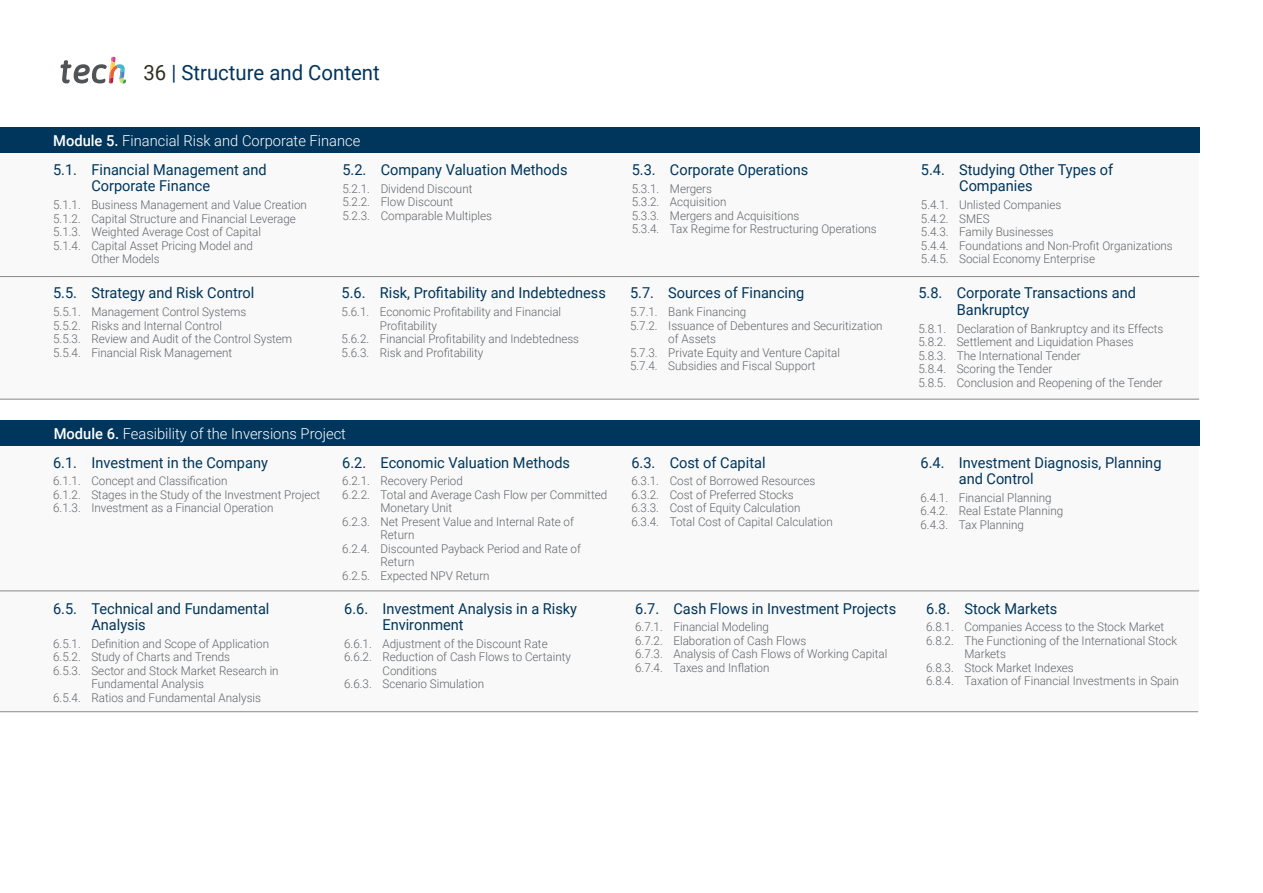
<style>
.page{position:relative;width:1263px;height:893px;background:#fff}
.page>*{position:absolute;margin:0;border:0;box-sizing:border-box;transform-origin:0 0}
.t1{font:21px "Roboto";color:#00355e}
.t2{font:15px/16.5px "Roboto";color:#00355c}
.t3{font:300 15px "Roboto";color:#fff}
.t4{font:300 12px/13.5px "Roboto";color:#61646a}
.s1{color:#312e20}
.s2{font-weight:500}
</style>
<div class="page">
<div style="left:0;top:153px;width:1199px;height:246px;background:#f8f9f8"></div>
<div style="left:0;top:446px;width:1199px;height:265px;background:#f8f9f8"></div>
<hr style="left:0;top:399px;width:1199px;height:1px;background:#878a8e">
<div style="left:0;top:128px;width:1199px;height:25px;background:#00355c"></div>
<div style="left:0;top:420px;width:1199px;height:26px;background:#00355c"></div>
<hr style="left:0;top:276px;width:1199px;height:1px;background:#878a8e">
<hr style="left:0;top:591px;width:1199px;height:1px;background:#878a8e">
<hr style="left:0;top:711px;width:1198px;height:1px;background:#878a8e">
<svg style="left:61px;top:57px;width:65px;height:27px"></svg>
<h1 class="t1" style="left:144px;top:57px;width:238px"><span class="s1">36</span> | Structure and Content</h1>
<p class="t3" style="left:53px;top:130px;width:309px"><span class="s2">Module 5.</span> Financial Risk and Corporate Finance</p>
<p class="t2" style="left:91px;top:161px;width:177px;text-indent:-38px">5.1. Financial Management and<br>Corporate Finance</p>
<p class="t4" style="left:53px;top:198px;width:255px">5.1.1. Business Management and Value Creation</p>
<p class="t4" style="left:53px;top:211px;width:244px">5.1.2. Capital Structure and Financial Leverage</p>
<p class="t4" style="left:53px;top:225px;width:209px">5.1.3. Weighted Average Cost of Capital</p>
<p class="t4" style="left:53px;top:238px;width:201px">5.1.4. Capital Asset Pricing Model and</p>
<p class="t4" style="left:91px;top:252px;width:70px">Other Models</p>
<p class="t2" style="left:53px;top:284px;width:203px">5.5. Strategy and Risk Control</p>
<p class="t4" style="left:53px;top:305px;width:241px">5.5.1. Management Control Systems<br>5.5.2. Risks and Internal Control<br>5.5.3. Review and Audit of the Control System 5.5.4. Financial Risk Management</p>
<p class="t2" style="left:342px;top:161px;width:227px">5.2. Company Valuation Methods</p>
<p class="t4" style="left:342px;top:181px;width:151px">5.2.1. Dividend Discount<br>5.2.2. Flow Discount<br>5.2.3. Comparable Multiples</p>
<p class="t2" style="left:342px;top:284px;width:266px">5.6. Risk, Profitability and Indebtedness</p>
<p class="t4" style="left:342px;top:305px;width:221px">5.6.1. Economic Profitability and Financial</p>
<p class="t4" style="left:380px;top:318px;width:59px">Profitability</p>
<p class="t4" style="left:342px;top:332px;width:239px">5.6.2. Financial Profitability and Indebtedness</p>
<p class="t4" style="left:342px;top:345px;width:143px">5.6.3. Risk and Profitability</p>
<p class="t3" style="left:54px;top:423px;width:294px"><span class="s2">Module 6.</span> Feasibility of the Inversions Project</p>
<p class="t2" style="left:53px;top:453px;width:216px">6.1. Investment in the Company</p>
<p class="t4" style="left:53px;top:474px;width:268px">6.1.1. Concept and Classification<br>6.1.2. Stages in the Study of the Investment Project<br>6.1.3. Investment as a Financial Operation</p>
<p class="t2" style="left:91px;top:599px;width:180px;text-indent:-38px">6.5. Technical and Fundamental<br>Analysis</p>
<p class="t4" style="left:53px;top:636px;width:217px">6.5.1. Definition and Scope of Application</p>
<p class="t4" style="left:53px;top:650px;width:178px">6.5.2. Study of Charts and Trends</p>
<p class="t4" style="left:53px;top:663px;width:227px">6.5.3. Sector and Stock Market Research in</p>
<p class="t4" style="left:91px;top:677px;width:114px">Fundamental Analysis</p>
<p class="t4" style="left:53px;top:690px;width:209px">6.5.4. Ratios and Fundamental Analysis</p>
<p class="t2" style="left:342px;top:453px;width:229px">6.2. Economic Valuation Methods</p>
<p class="t4" style="left:342px;top:474px;width:122px">6.2.1. Recovery Period</p>
<p class="t4" style="left:342px;top:487px;width:266px">6.2.2. Total and Average Cash Flow per Committed</p>
<p class="t4" style="left:381px;top:501px;width:73px">Monetary Unit</p>
<p class="t4" style="left:342px;top:514px;width:233px">6.2.3. Net Present Value and Internal Rate of</p>
<p class="t4" style="left:381px;top:528px;width:35px">Return</p>
<p class="t4" style="left:342px;top:541px;width:240px">6.2.4. Discounted Payback Period and Rate of</p>
<p class="t4" style="left:381px;top:555px;width:35px">Return</p>
<p class="t4" style="left:342px;top:568px;width:149px">6.2.5. Expected NPV Return</p>
<p class="t2" style="left:382px;top:599px;width:196px;text-indent:-38px">6.6. Investment Analysis in a Risky<br>Environment</p>
<p class="t4" style="left:344px;top:636px;width:205px">6.6.1. Adjustment of the Discount Rate</p>
<p class="t4" style="left:344px;top:650px;width:228px">6.6.2. Reduction of Cash Flows to Certainty</p>
<p class="t4" style="left:382px;top:663px;width:56px">Conditions</p>
<p class="t4" style="left:344px;top:677px;width:141px">6.6.3. Scenario Simulation</p>
<p class="t2" style="left:632px;top:161px;width:178px">5.3. Corporate Operations</p>
<p class="t4" style="left:632px;top:181px;width:247px">5.3.1. Mergers<br>5.3.2. Acquisition<br>5.3.3. Mergers and Acquisitions<br>5.3.4. Tax Regime for Restructuring Operations</p>
<p class="t2" style="left:630px;top:284px;width:176px">5.7. Sources of Financing</p>
<p class="t4" style="left:630px;top:305px;width:118px">5.7.1. Bank Financing</p>
<p class="t4" style="left:630px;top:318px;width:254px">5.7.2. Issuance of Debentures and Securitization</p>
<p class="t4" style="left:668px;top:332px;width:49px">of Assets</p>
<p class="t4" style="left:630px;top:345px;width:211px">5.7.3. Private Equity and Venture Capital</p>
<p class="t4" style="left:630px;top:359px;width:187px">5.7.4. Subsidies and Fiscal Support</p>
<p class="t2" style="left:631px;top:453px;width:136px">6.3. Cost of Capital</p>
<p class="t4" style="left:631px;top:474px;width:203px">6.3.1. Cost of Borrowed Resources 6.3.2. Cost of Preferred Stocks<br>6.3.3. Cost of Equity Calculation<br>6.3.4. Total Cost of Capital Calculation</p>
<p class="t2" style="left:959px;top:161px;width:155px;text-indent:-38px">5.4. Studying Other Types of<br>Companies</p>
<p class="t4" style="left:921px;top:198px;width:253px">5.4.1. Unlisted Companies<br>5.4.2. SMES<br>5.4.3. Family Businesses<br>5.4.4. Foundations and Non-Profit Organizations<br>5.4.5. Social Economy Enterprise</p>
<p class="t2" style="left:957px;top:284px;width:181px;text-indent:-38px">5.8. Corporate Transactions and<br>Bankruptcy</p>
<p class="t4" style="left:918px;top:321px;width:246px">5.8.1. Declaration of Bankruptcy and its Effects 5.8.2. Settlement and Liquidation Phases 5.8.3. The International Tender<br>5.8.4. Scoring the Tender<br>5.8.5. Conclusion and Reopening of the Tender</p>
<p class="t2" style="left:959px;top:453px;width:204px;text-indent:-38px">6.4. Investment Diagnosis, Planning and Control</p>
<p class="t4" style="left:920px;top:490px;width:144px">6.4.1. Financial Planning<br>6.4.2. Real Estate Planning<br>6.4.3. Tax Planning</p>
<p class="t2" style="left:635px;top:599px;width:262px">6.7. Cash Flows in Investment Projects</p>
<p class="t4" style="left:635px;top:620px;width:254px">6.7.1. Financial Modeling<br>6.7.2. Elaboration of Cash Flows<br>6.7.3. Analysis of Cash Flows of Working Capital 6.7.4. Taxes and Inflation</p>
<p class="t2" style="left:926px;top:599px;width:133px">6.8. Stock Markets</p>
<p class="t4" style="left:926px;top:620px;width:240px">6.8.1. Companies Access to the Stock Market</p>
<p class="t4" style="left:926px;top:633px;width:252px">6.8.2. The Functioning of the International Stock</p>
<p class="t4" style="left:964px;top:647px;width:43px">Markets</p>
<p class="t4" style="left:926px;top:660px;width:149px">6.8.3. Stock Market Indexes</p>
<p class="t4" style="left:926px;top:674px;width:254px">6.8.4. Taxation of Financial Investments in Spain</p>
</div>
